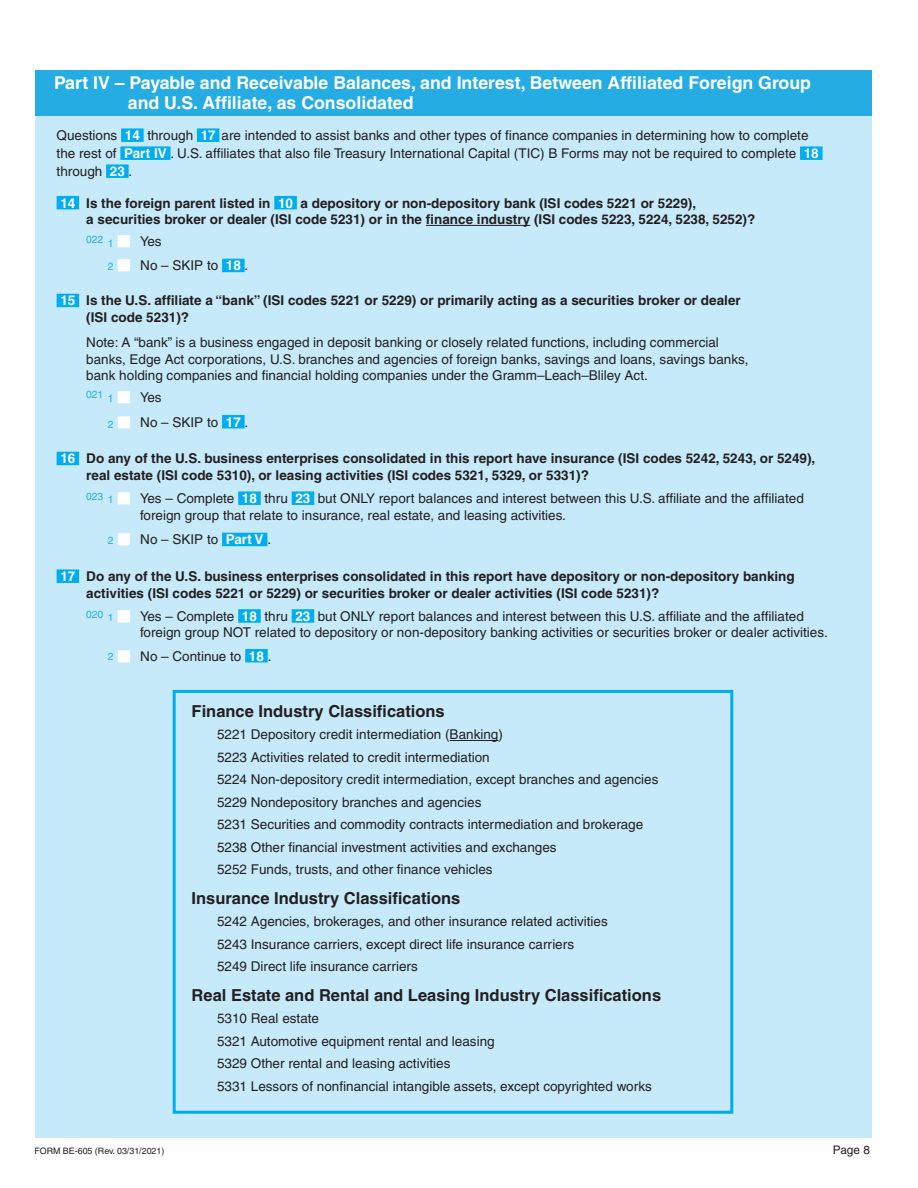
<style>
.page{position:relative;width:918px;height:1188px;background:#fff}
.page>*{position:absolute;margin:0;border:0;box-sizing:border-box;transform-origin:0 0}
.Paragraph_Style1{font:700 17.7px/19.5px "Helvetica";color:#fff}
.Paragraph_Style1-2{font:700 16.5px "Helvetica";color:#231f20}
.Paragraph_Style1-3{font:13.5px/18px "Helvetica";color:#231f20}
.Paragraph_Style1-4{font:700 13.5px/16.5px "Helvetica";color:#231f20}
.Paragraph_Style33{font:13.5px/16.5px "Helvetica";color:#231f20}
.Paragraph_Style33-2{font:700 13.5px/16.5px "Helvetica";color:#231f20}
.Paragraph_Style1-5{font:11.85px "Helvetica";color:#231f20}
.Paragraph_Style1-6{font:10.35px "Helvetica";color:#25ade3}
.Paragraph_Style1-7{font:8.85px "Helvetica";color:#231f20}
.s1{font-weight:700;color:#fff}
.s2{color:#fff}
</style>
<div class="page">
<div style="left:35px;top:70px;width:837px;height:1067px;background:#c6eafa"></div>
<div style="left:35px;top:70px;width:836px;height:46px;background:#25ade3"></div>
<hr style="left:450px;top:740px;width:48px;height:1px;background:#231f20">
<div style="left:173px;top:690px;width:560px;height:424px;border:3px solid #00aeef"></div>
<div style="left:121px;top:128px;width:23px;height:14px;background:#00aeef"></div>
<div style="left:197px;top:128px;width:22px;height:14px;background:#00aeef"></div>
<div style="left:120px;top:146px;width:51px;height:14px;background:#00aeef"></div>
<div style="left:800px;top:146px;width:23px;height:14px;background:#00aeef"></div>
<div style="left:106px;top:164px;width:23px;height:14px;background:#00aeef"></div>
<div style="left:57px;top:196px;width:22px;height:13px;background:#00aeef"></div>
<div style="left:274px;top:196px;width:23px;height:13px;background:#00aeef"></div>
<hr style="left:426px;top:225px;width:104px;height:1px;background:#231f20">
<div style="left:222px;top:259px;width:23px;height:13px;background:#00aeef"></div>
<div style="left:57px;top:294px;width:22px;height:13px;background:#00aeef"></div>
<div style="left:222px;top:415px;width:23px;height:13px;background:#00aeef"></div>
<div style="left:57px;top:452px;width:22px;height:13px;background:#00aeef"></div>
<div style="left:238px;top:491px;width:23px;height:14px;background:#00aeef"></div>
<div style="left:292px;top:491px;width:22px;height:14px;background:#00aeef"></div>
<div style="left:222px;top:533px;width:45px;height:13px;background:#00aeef"></div>
<div style="left:57px;top:569px;width:22px;height:14px;background:#00aeef"></div>
<div style="left:238px;top:609px;width:23px;height:14px;background:#00aeef"></div>
<div style="left:292px;top:609px;width:22px;height:14px;background:#00aeef"></div>
<div style="left:245px;top:649px;width:23px;height:13px;background:#00aeef"></div>
<p class="Paragraph_Style1" style="left:128px;top:73px;width:685px;text-indent:-74px">Part IV – Payable and Receivable Balances, and Interest, Between Affiliated Foreign Group and U.S. Affiliate, as Consolidated</p>
<p class="Paragraph_Style1-3" style="left:57px;top:126px;width:764px">Questions <span class="s1">14</span> through <span class="s1">17</span> are intended to assist banks and other types of finance companies in determining how to complete the rest of <span class="s1">Part IV</span> . U.S. affiliates that also file Treasury International Capital (TIC) B Forms may not be required to complete <span class="s1">18 </span>through <span class="s1">23</span> .</p>
<p class="Paragraph_Style1-4" style="left:86px;top:194px;width:671px;text-indent:-26px"><span class="s2">14</span> Is the foreign parent listed in <span class="s2">10</span> a depository or non-depository bank (ISI codes 5221 or 5229),<br>a securities broker or dealer (ISI code 5231) or in the finance industry (ISI codes 5223, 5224, 5238, 5252)?</p>
<p class="Paragraph_Style1-3" style="left:116px;top:232px;width:47px"><span class="s2">■</span> Yes</p>
<p class="Paragraph_Style1-3" style="left:116px;top:257px;width:134px"><span class="s2">■</span> No – SKIP to <span class="s1">18</span> .</p>
<p class="Paragraph_Style33-2" style="left:86px;top:292px;width:656px;text-indent:-26px"><span class="s2">15</span> Is the U.S. affiliate a “bank” (ISI codes 5221 or 5229) or primarily acting as a securities broker or dealer (ISI code 5231)?</p>
<p class="Paragraph_Style33" style="left:86px;top:334px;width:664px">Note: A “bank” is a business engaged in deposit banking or closely related functions, including commercial banks, Edge Act corporations, U.S. branches and agencies of foreign banks, savings and loans, savings banks, bank holding companies and financial holding companies under the Gramm–Leach–Bliley Act.</p>
<p class="Paragraph_Style1-3" style="left:116px;top:388px;width:47px"><span class="s2">■</span> Yes</p>
<p class="Paragraph_Style1-3" style="left:116px;top:413px;width:134px"><span class="s2">■</span> No – SKIP to <span class="s1">17</span> .</p>
<p class="Paragraph_Style1-4" style="left:86px;top:450px;width:731px;text-indent:-26px"><span class="s2">16</span> Do any of the U.S. business enterprises consolidated in this report have insurance (ISI codes 5242, 5243, or 5249), real estate (ISI code 5310), or leasing activities (ISI codes 5321, 5329, or 5331)?</p>
<p class="Paragraph_Style1-3" style="left:140px;top:490px;width:665px;line-height:16.5px;text-indent:-24px"><span class="s2">■</span> Yes – Complete <span class="s1">18</span> thru <span class="s1">23</span> but ONLY report balances and interest between this U.S. affiliate and the affiliated foreign group that relate to insurance, real estate, and leasing activities.</p>
<p class="Paragraph_Style1-3" style="left:116px;top:531px;width:157px"><span class="s2">■</span> No – SKIP to <span class="s1">Part V</span> .</p>
<p class="Paragraph_Style1-4" style="left:86px;top:568px;width:710px;text-indent:-26px"><span class="s2">17</span> Do any of the U.S. business enterprises consolidated in this report have depository or non-depository banking activities (ISI codes 5221 or 5229) or securities broker or dealer activities (ISI code 5231)?</p>
<p class="Paragraph_Style1-3" style="left:140px;top:608px;width:689px;line-height:16.5px;text-indent:-24px"><span class="s2">■</span> Yes – Complete <span class="s1">18</span> thru <span class="s1">23</span> but ONLY report balances and interest between this U.S. affiliate and the affiliated foreign group NOT related to depository or non-depository banking activities or securities broker or dealer activities.</p>
<p class="Paragraph_Style1-3" style="left:116px;top:647px;width:157px"><span class="s2">■</span> No – Continue to <span class="s1">18</span> .</p>
<p class="Paragraph_Style1-6" style="left:86px;top:233px;width:19px">022</p>
<p class="Paragraph_Style1-6" style="left:108px;top:238px;width:7px">1</p>
<p class="Paragraph_Style1-6" style="left:108px;top:260px;width:7px">2</p>
<p class="Paragraph_Style1-6" style="left:86px;top:388px;width:19px">021</p>
<p class="Paragraph_Style1-6" style="left:108px;top:393px;width:7px">1</p>
<p class="Paragraph_Style1-6" style="left:108px;top:418px;width:7px">2</p>
<p class="Paragraph_Style1-6" style="left:86px;top:490px;width:19px">023</p>
<p class="Paragraph_Style1-6" style="left:108px;top:493px;width:7px">1</p>
<p class="Paragraph_Style1-6" style="left:108px;top:535px;width:7px">2</p>
<p class="Paragraph_Style1-6" style="left:86px;top:608px;width:19px">020</p>
<p class="Paragraph_Style1-6" style="left:108px;top:611px;width:7px">1</p>
<p class="Paragraph_Style1-6" style="left:108px;top:650px;width:7px">2</p>
<p class="Paragraph_Style1-2" style="left:192px;top:701px;width:255px">Finance Industry Classifications</p>
<p class="Paragraph_Style1-3" style="left:217px;top:725px;width:287px">5221 Depository credit intermediation (Banking)</p>
<p class="Paragraph_Style1-3" style="left:217px;top:748px;width:274px">5223 Activities related to credit intermediation</p>
<p class="Paragraph_Style1-3" style="left:217px;top:770px;width:443px">5224 Non-depository credit intermediation, except branches and agencies</p>
<p class="Paragraph_Style1-3" style="left:217px;top:793px;width:266px">5229 Nondepository branches and agencies</p>
<p class="Paragraph_Style1-3" style="left:217px;top:815px;width:428px">5231 Securities and commodity contracts intermediation and brokerage</p>
<p class="Paragraph_Style1-3" style="left:217px;top:838px;width:341px">5238 Other financial investment activities and exchanges</p>
<p class="Paragraph_Style1-3" style="left:217px;top:860px;width:277px">5252 Funds, trusts, and other finance vehicles</p>
<p class="Paragraph_Style1-2" style="left:192px;top:888px;width:270px">Insurance Industry Classifications</p>
<p class="Paragraph_Style1-3" style="left:217px;top:912px;width:392px">5242 Agencies, brokerages, and other insurance related activities</p>
<p class="Paragraph_Style1-3" style="left:217px;top:935px;width:358px">5243 Insurance carriers, except direct life insurance carriers</p>
<p class="Paragraph_Style1-3" style="left:217px;top:957px;width:202px">5249 Direct life insurance carriers</p>
<p class="Paragraph_Style1-2" style="left:192px;top:985px;width:471px">Real Estate and Rental and Leasing Industry Classifications</p>
<p class="Paragraph_Style1-3" style="left:217px;top:1009px;width:104px">5310 Real estate</p>
<p class="Paragraph_Style1-3" style="left:217px;top:1032px;width:279px">5321 Automotive equipment rental and leasing</p>
<p class="Paragraph_Style1-3" style="left:217px;top:1054px;width:235px">5329 Other rental and leasing activities</p>
<p class="Paragraph_Style1-3" style="left:217px;top:1077px;width:436px">5331 Lessors of nonfinancial intangible assets, except copyrighted works</p>
<p class="Paragraph_Style1-7" style="left:34px;top:1146px;width:131px">FORM BE-605 (Rev. 03/31/2021)</p>
<p class="Paragraph_Style1-5" style="left:833px;top:1143px;width:38px">Page 8</p>
</div>
